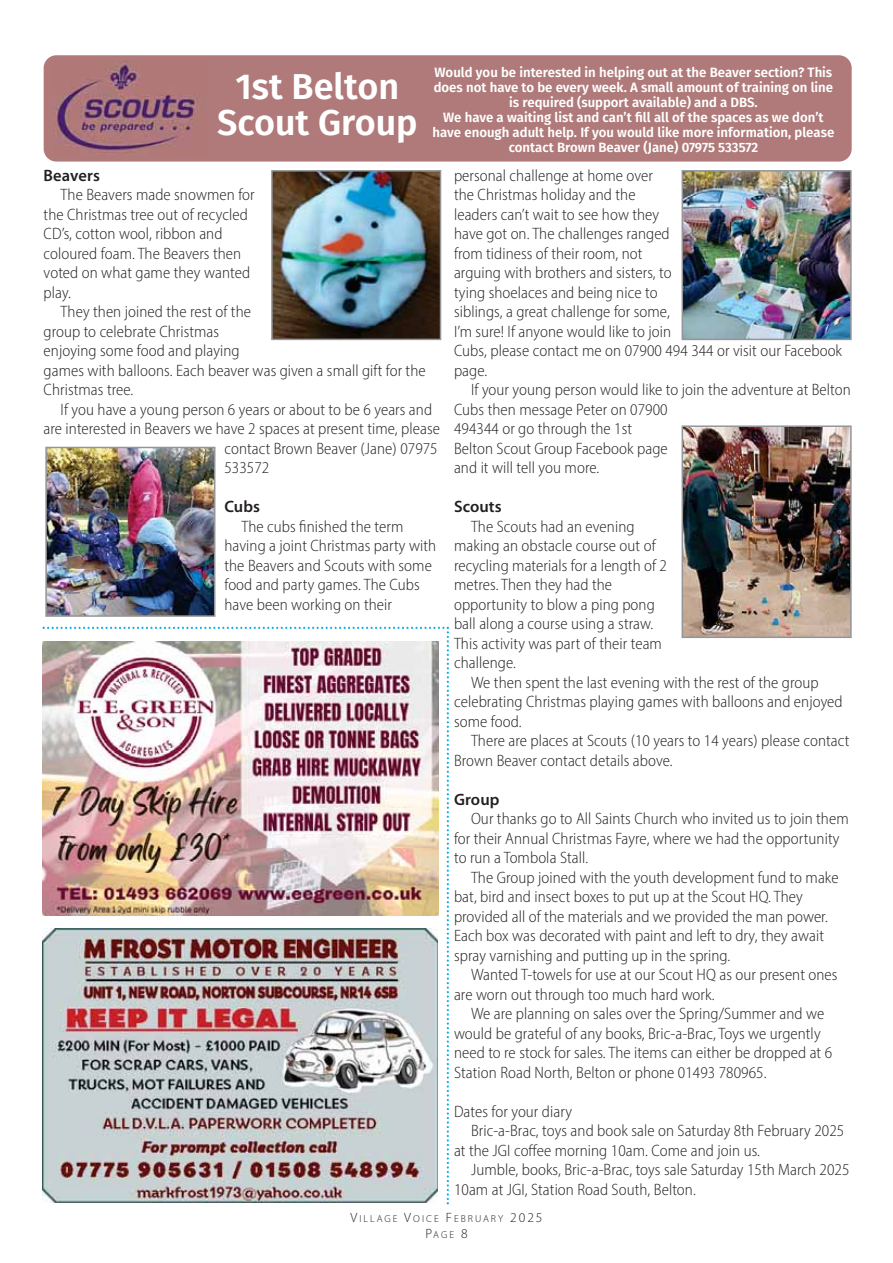
<style>
.page{position:relative;width:893px;height:1263px;background:#fff}
.page>*{position:absolute;margin:0;border:0;box-sizing:border-box;transform-origin:0 0}
.t1{font:600 36px/36px "Fira Sans";color:#fff;text-align:center}
.t2{font:300 semi-condensed 16.5px/19.5px "Myriad Pro";letter-spacing:.005em;color:#231f20}
.t3{font:600 16.5px "Myriad Pro";letter-spacing:.005em;color:#231f20}
.t4{font:600 13.5px/15px "Fira Sans";color:#fff;text-align:center}
.t5{font:300 10.2px/16.2px "Myriad Pro";letter-spacing:.2em;color:#231f20;text-align:center}
.s1{font-size:13.5px}
</style>
<div class="page">
<div style="left:44px;top:55px;width:808px;height:107px;background:#af7a79;border-radius:13px"></div>
<img style="left:684px;top:173px;width:165px;height:164px">
<div style="left:681px;top:170px;width:171px;height:170px;border:2px solid #939598"></div>
<img style="left:48px;top:450px;width:164px;height:164px">
<div style="left:45px;top:447px;width:170px;height:170px;border:2px solid #939598"></div>
<img style="left:684px;top:428px;width:165px;height:207px">
<div style="left:681px;top:425px;width:171px;height:213px;border:2px solid #939598"></div>
<img style="left:274px;top:173px;width:164px;height:164px">
<div style="left:271px;top:170px;width:170px;height:170px;border:2px solid #939598"></div>
<img style="left:54px;top:61px;width:142px;height:93px">
<svg style="left:43px;top:627px;width:406px;height:577px"></svg>
<img style="left:43px;top:642px;width:395px;height:274px">
<img style="left:43px;top:929px;width:394px;height:274px">
<h1 class="t1" style="left:217px;top:70px;width:202px">1st Belton<br>Scout Group</h1>
<p class="t4" style="left:433px;top:65px;width:403px">Would you be interested in helping out at the Beaver section? This does not have to be every week. A small amount of training on line is required (support available) and a DBS.<br>We have a waiting list and can’t fill all of the spaces as we don’t have enough adult help. If you would like more information, please contact Brown Beaver (Jane) 07975 533572</p>
<p class="t3" style="left:44px;top:169px;width:58px">Beavers</p>
<p class="t2" style="left:44px;top:186px;width:213px;text-indent:17px">The Beavers made snowmen for the Christmas tree out of recycled<br>CD’s, cotton wool, ribbon and coloured foam. The Beavers then voted on what game they wanted play.</p>
<p class="t2" style="left:44px;top:303px;width:384px;text-indent:17px">They then joined the rest of the<br>group to celebrate Christmas<br>enjoying some food and playing<br>games with balloons. Each beaver was given a small gift for the Christmas tree.</p>
<p class="t2" style="left:61px;top:401px;width:373px">If you have a young person 6 years or about to be 6 years and</p>
<p class="t2" style="left:44px;top:420px;width:398px">are interested in Beavers we have 2 spaces at present time, please</p>
<p class="t2" style="left:224px;top:440px;width:215px">contact Brown Beaver (Jane) 07975</p>
<p class="t2" style="left:224px;top:459px;width:46px">533572</p>
<p class="t3" style="left:224px;top:501px;width:37px">Cubs</p>
<p class="t2" style="left:224px;top:518px;width:213px;text-indent:17px">The cubs finished the term having a joint Christmas party with the Beavers and Scouts with some food and party games. The Cubs have been working on their</p>
<p class="t2" style="left:454px;top:167px;width:389px">personal challenge at home over<br>the Christmas holiday and the<br>leaders can’t wait to see how they<br>have got on. The challenges ranged<br>from tidiness of their room, not<br>arguing with brothers and sisters, to<br>tying shoelaces and being nice to<br>siblings, a great challenge for some,<br>I’m sure! If anyone would like to join<br>Cubs, please contact me on 07900 494 344 or visit our Facebook page.</p>
<p class="t2" style="left:454px;top:381px;width:398px;text-indent:17px">If your young person would like to join the adventure at Belton Cubs then message Peter on 07900<br>494344 or go through the 1st<br>Belton Scout Group Facebook page<br>and it will tell you more.</p>
<p class="t3" style="left:454px;top:501px;width:49px">Scouts</p>
<p class="t2" style="left:454px;top:518px;width:214px;text-indent:17px">The Scouts had an evening making an obstacle course out of recycling materials for a length of 2 metres. Then they had the opportunity to blow a ping pong ball along a course using a straw.<br>This activity was part of their team challenge.</p>
<p class="t2" style="left:454px;top:674px;width:390px;text-indent:17px">We then spent the last evening with the rest of the group celebrating Christmas playing games with balloons and enjoyed some food.</p>
<p class="t2" style="left:454px;top:732px;width:397px;text-indent:17px">There are places at Scouts (10 years to 14 years) please contact<br>Brown Beaver contact details above.</p>
<p class="t3" style="left:454px;top:793px;width:47px">Group</p>
<p class="t2" style="left:454px;top:810px;width:396px;text-indent:17px">Our thanks go to All Saints Church who invited us to join them for their Annual Christmas Fayre, where we had the opportunity to run a Tombola Stall.</p>
<p class="t2" style="left:454px;top:869px;width:386px;text-indent:17px">The Group joined with the youth development fund to make bat, bird and insect boxes to put up at the Scout HQ. They provided all of the materials and we provided the man power.<br>Each box was decorated with paint and left to dry, they await spray varnishing and putting up in the spring.</p>
<p class="t2" style="left:454px;top:966px;width:385px;text-indent:17px">Wanted T-towels for use at our Scout HQ as our present ones are worn out through too much hard work.</p>
<p class="t2" style="left:454px;top:1005px;width:380px;text-indent:17px">We are planning on sales over the Spring/Summer and we would be grateful of any books, Bric-a-Brac, Toys we urgently need to re stock for sales. The items can either be dropped at 6<br>Station Road North, Belton or phone 01493 780965.</p>
<p class="t2" style="left:454px;top:1103px;width:119px">Dates for your diary</p>
<p class="t2" style="left:471px;top:1122px;width:375px">Bric-a-Brac, toys and book sale on Saturday 8th February 2025</p>
<p class="t2" style="left:454px;top:1142px;width:307px">at the JGI coffee morning 10am. Come and join us.</p>
<p class="t2" style="left:471px;top:1161px;width:380px">Jumble, books, Bric-a-Brac, toys sale Saturday 15th March 2025</p>
<p class="t2" style="left:454px;top:1181px;width:243px">10am at JGI, Station Road South, Belton.</p>
<p class="t5" style="left:350px;top:1211px;width:194px"><span class="s1">V</span>ILLAGE <span class="s1">V</span>OICE <span class="s1">F</span>EBRUARY <span class="s1">2025<br>P</span>AGE <span class="s1">8</span></p>
</div>
